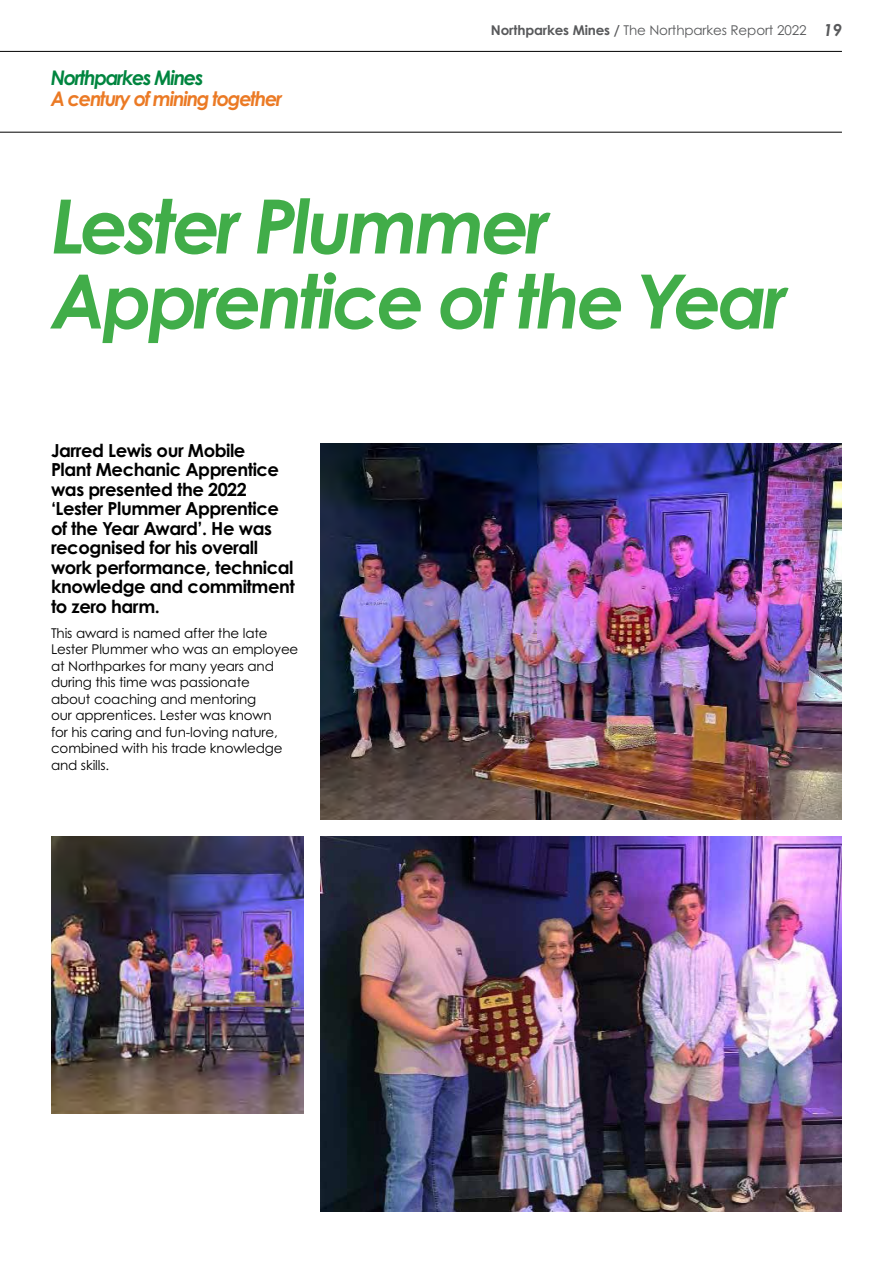
<style>
.page{position:relative;width:893px;height:1263px;background:#fff}
.page>*{position:absolute;margin:0;border:0;box-sizing:border-box;transform-origin:0 0}
.t1{font:italic 700 75px/75px "Century Gothic Pro";letter-spacing:-.05em;color:#41ad49}
.t2{font:italic 700 20.1px "Century Gothic Pro";letter-spacing:-.07em;color:#eb7a25;scale:.96 1}
.t3{font:italic 700 20.1px "Century Gothic Pro";letter-spacing:-.07em;color:#00853f;scale:.96 1}
.t4{font:700 18px/19.5px "Century Gothic Pro";letter-spacing:-.025em;color:#000}
.t5{font:13.5px/16.5px "Century Gothic Pro";letter-spacing:-.01em;color:#000}
.t6{font:13.5px "Century Gothic Pro";letter-spacing:-.01em;color:#58595b}
.s1{font-weight:700}
.s2{font-weight:700;font-style:italic;font-size:16.5px}
</style>
<div class="page">
<hr style="left:0;top:51px;width:842px;height:1px;background:#000">
<hr style="left:0;top:132px;width:842px;height:1px;background:#000">
<img style="left:320px;top:444px;width:522px;height:375px">
<img style="left:320px;top:836px;width:522px;height:376px">
<img style="left:51px;top:836px;width:252px;height:278px">
<h2 class="t3" style="left:51px;top:65px;width:161px">Northparkes Mines</h2>
<h2 class="t2" style="left:51px;top:86px;width:243px">A century of mining together</h2>
<p class="t6" style="left:491px;top:22px;width:353px"><span class="s1">Northparkes Mines /</span> The Northparkes Report 2022 <span class="s2">19</span></p>
<h1 class="t1" style="left:51px;top:187px;width:738px">Lester Plummer<br>Apprentice of the Year</h1>
<h3 class="t4" style="left:51px;top:440px;width:245px">Jarred Lewis our Mobile<br>Plant Mechanic Apprentice was presented the 2022 ‘Lester Plummer Apprentice of the Year Award’. He was recognised for his overall work performance, technical knowledge and commitment to zero harm.</h3>
<p class="t5" style="left:51px;top:625px;width:249px">This award is named after the late<br>Lester Plummer who was an employee at Northparkes for many years and during this time was passionate<br>about coaching and mentoring<br>our apprentices. Lester was known<br>for his caring and fun-loving nature, combined with his trade knowledge and skills.</p>
</div>
